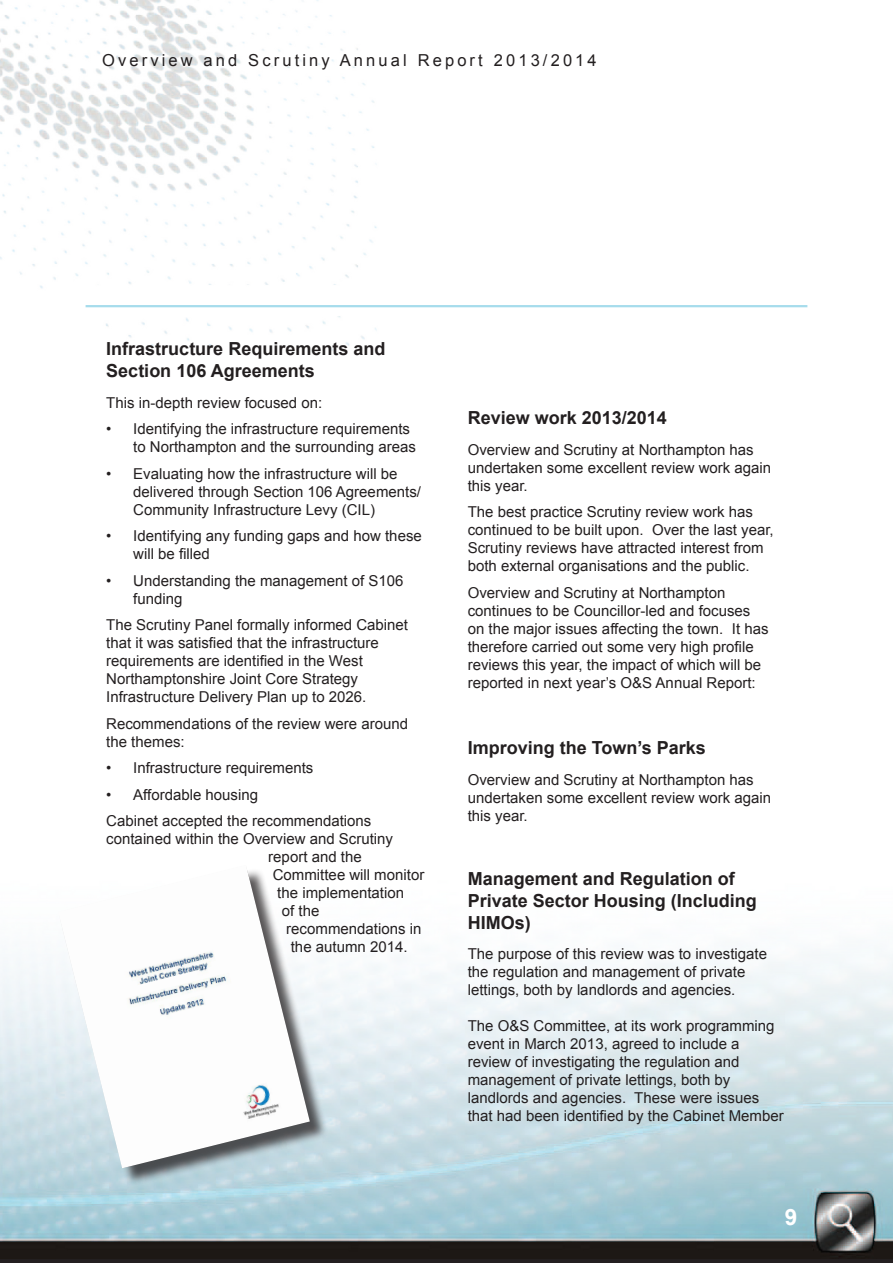
<style>
.page{position:relative;width:893px;height:1263px;background:#fff}
.page>*{position:absolute;margin:0;border:0;box-sizing:border-box;transform-origin:0 0}
.t1{font:700 22.5px "Arial";color:#fff}
.t2{font:700 18px/21.6px "Arial";color:#231f20}
.t3{font:16.5px "Arial";letter-spacing:.19em;color:#231f20}
.t4{font:15px/18px "Arial";color:#231f20}
</style>
<div class="page">
<img style="left:0;top:0;width:893px;height:1260px">
<hr style="left:0;top:1260px;width:893px;height:3px;background:#231f20">
<hr style="left:86px;top:305px;width:721px;height:2px;background:#a6dcec">
<div style="left:61px;top:868px;width:267px;height:318px;background:#231f20;opacity:.75"></div>
<img style="left:58px;top:865px;width:252px;height:303px">
<p class="t3" style="left:102px;top:49px;width:496px">Overview and Scrutiny Annual Report 2013/2014</p>
<p class="t2" style="left:106px;top:339px;width:281px">Infrastructure Requirements and<br>Section 106 Agreements</p>
<p class="t4" style="left:106px;top:394px;width:217px">This in-depth review focused on:</p>
<p class="t4" style="left:133px;top:420px;width:284px;text-indent:-27px">• Identifying the infrastructure requirements to Northampton and the surrounding areas</p>
<p class="t4" style="left:133px;top:465px;width:289px;text-indent:-27px">• Evaluating how the infrastructure will be delivered through Section 106 Agreements/<br>Community Infrastructure Levy (CIL)</p>
<p class="t4" style="left:133px;top:527px;width:290px;text-indent:-27px">• Identifying any funding gaps and how these will be filled</p>
<p class="t4" style="left:133px;top:572px;width:272px;text-indent:-27px">• Understanding the management of S106 funding</p>
<p class="t4" style="left:106px;top:616px;width:303px">The Scrutiny Panel formally informed Cabinet that it was satisfied that the infrastructure requirements are identified in the West Northamptonshire Joint Core Strategy Infrastructure Delivery Plan up to 2026.</p>
<p class="t4" style="left:106px;top:715px;width:303px">Recommendations of the review were around the themes:</p>
<p class="t4" style="left:106px;top:759px;width:209px">• Infrastructure requirements</p>
<p class="t4" style="left:106px;top:786px;width:153px">• Affordable housing</p>
<p class="t4" style="left:106px;top:812px;width:267px">Cabinet accepted the recommendations</p>
<p class="t4" style="left:106px;top:830px;width:288px">contained within the Overview and Scrutiny</p>
<p class="t4" style="left:268px;top:848px;width:95px">report and the</p>
<p class="t4" style="left:273px;top:866px;width:153px">Committee will monitor</p>
<p class="t4" style="left:277px;top:884px;width:128px">the implementation</p>
<p class="t4" style="left:282px;top:902px;width:39px">of the</p>
<p class="t4" style="left:286px;top:920px;width:137px">recommendations in</p>
<p class="t4" style="left:291px;top:938px;width:118px">the autumn 2014.</p>
<p class="t2" style="left:468px;top:408px;width:201px">Review work 2013/2014</p>
<p class="t4" style="left:468px;top:441px;width:305px">Overview and Scrutiny at Northampton has undertaken some excellent review work again this year.</p>
<p class="t4" style="left:468px;top:503px;width:308px">The best practice Scrutiny review work has continued to be built upon. Over the last year, Scrutiny reviews have attracted interest from both external organisations and the public.</p>
<p class="t4" style="left:468px;top:584px;width:302px">Overview and Scrutiny at Northampton continues to be Councillor-led and focuses on the major issues affecting the town. It has therefore carried out some very high profile reviews this year, the impact of which will be reported in next year’s O&amp;S Annual Report:</p>
<p class="t2" style="left:468px;top:737px;width:240px">Improving the Town’s Parks</p>
<p class="t4" style="left:468px;top:771px;width:305px">Overview and Scrutiny at Northampton has undertaken some excellent review work again this year.</p>
<p class="t2" style="left:468px;top:869px;width:291px">Management and Regulation of<br>Private Sector Housing (Including<br>HIMOs)</p>
<p class="t4" style="left:468px;top:945px;width:301px">The purpose of this review was to investigate the regulation and management of private lettings, both by landlords and agencies.</p>
<p class="t4" style="left:468px;top:1017px;width:318px">The O&amp;S Committee, at its work programming event in March 2013, agreed to include a review of investigating the regulation and management of private lettings, both by landlords and agencies. These were issues that had been identified by the Cabinet Member</p>
<h1 class="t1" style="left:785px;top:1202px;width:14px">9</h1>
</div>
